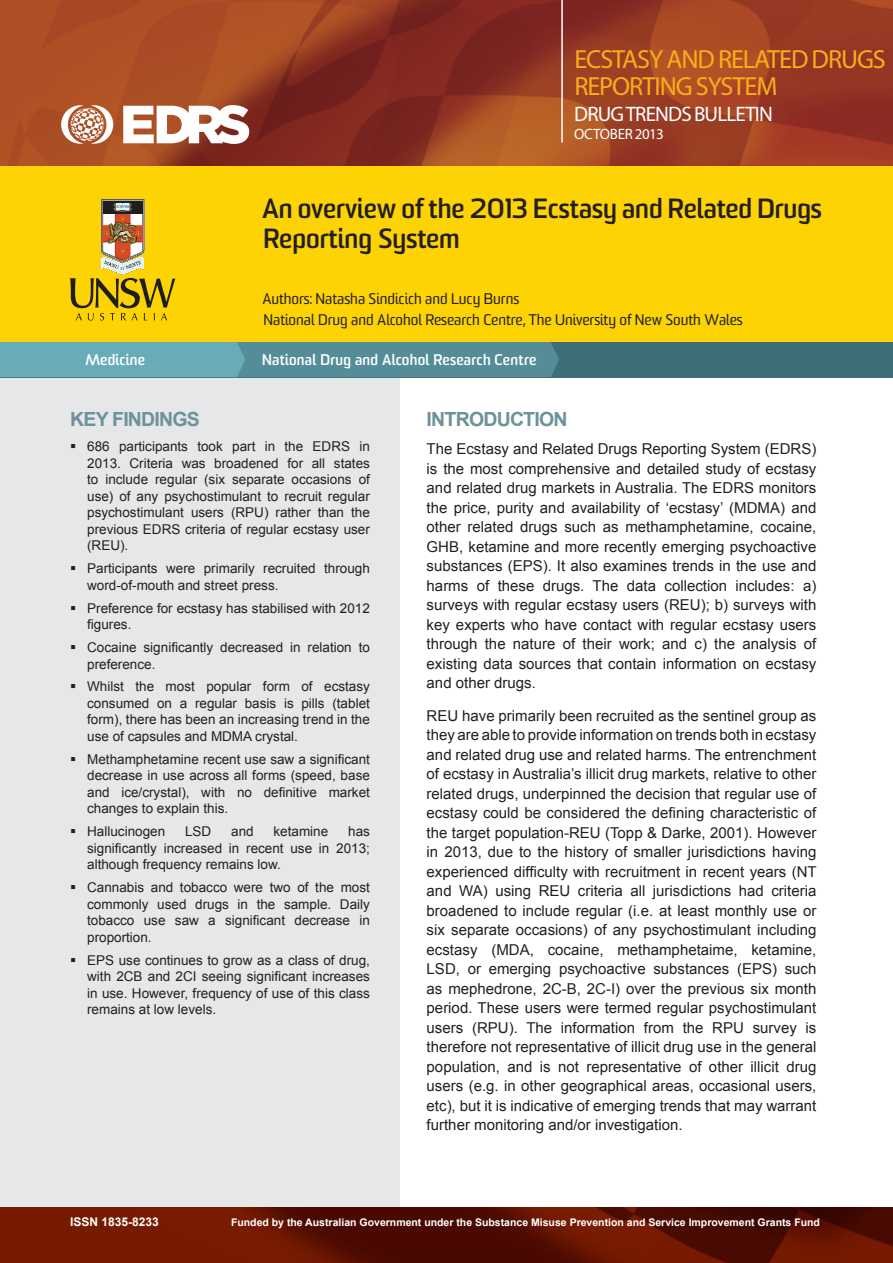
<style>
.page{position:relative;width:893px;height:1263px;background:#fff}
.page>*{position:absolute;margin:0;border:0;box-sizing:border-box;transform-origin:0 0}
.t1{font:700 27px/30px "Sommet";color:#231f20}
.t2{font:26.25px/27.6px "Myriad Pro";letter-spacing:-.04em;color:#faad19}
.t3{font:21px "Myriad Pro";letter-spacing:-.04em;color:#fff}
.t4{font:700 19.5px "Arial";letter-spacing:-.04em;color:#6e929a}
.t5{font:15px/19.5px "Arial";color:#231f20;text-align:justify}
.t6{font:15px/21.8px "Sommet";color:#231f20}
.t7{font:700 15px "Sommet";letter-spacing:.02em;color:#fff}
.t8{font:15px "Myriad Pro";letter-spacing:-.04em;color:#fff}
.t9{font:13.5px/16.5px "Arial";color:#231f20;text-align:justify}
.t10{font:700 12px "Arial";color:#fff}
.t11{font:700 10.5px "Arial";color:#fff}
</style>
<div class="page">
<div style="left:0;top:367px;width:400px;height:846px;background:#e6e7e9"></div>
<img style="left:0;top:0;width:893px;height:167px">
<div style="left:0;top:342px;width:893px;height:35px;background:#3e6e77"></div>
<div style="left:0;top:167px;width:893px;height:175px;background:#fed304"></div>
<svg style="left:0;top:342px;width:559px;height:35px;background:#5c9aa6"></svg>
<svg style="left:0;top:1208px;width:893px;height:55px;background:#601201"></svg>
<svg style="left:61px;top:105px;width:52px;height:39px"></svg>
<svg style="left:123px;top:105px;width:126px;height:39px"></svg>
<svg style="left:70px;top:199px;width:105px;height:121px"></svg>
<hr style="left:561px;top:0;width:2px;height:142px;background:#fff">
<h2 class="t2" style="left:574px;top:45px;width:313px">ECSTASY AND RELATED DRUGS<br>REPORTING SYSTEM</h2>
<h3 class="t3" style="left:574px;top:101px;width:200px">DRUG TRENDS BULLETIN</h3>
<p class="t8" style="left:574px;top:124px;width:91px">OCTOBER 2013</p>
<h1 class="t1" style="left:262px;top:195px;width:561px">An overview of the 2013 Ecstasy and Related Drugs<br>Reporting System</h1>
<p class="t6" style="left:262px;top:288px;width:482px">Authors: Natasha Sindicich and Lucy Burns<br>National Drug and Alcohol Research Centre, The University of New South Wales</p>
<p class="t7" style="left:85px;top:350px;width:61px">Medicine</p>
<p class="t7" style="left:262px;top:350px;width:276px">National Drug and Alcohol Research Centre</p>
<h3 class="t4" style="left:70px;top:407px;width:97px">key fin dings</h3>
<p class="t9" style="left:87px;top:439px;width:284px">686 participants took part in the EDRS in 2013. Criteria was broadened for all states to include regular (six separate occasions of use) of any psychostimulant to recruit regular psychostimulant users (RPU) rather than the previous EDRS criteria of regular ecstasy user (REU).</p>
<p class="t9" style="left:87px;top:560px;width:284px">Participants were primarily recruited through word-of-mouth and street press.</p>
<p class="t9" style="left:87px;top:600px;width:284px">Preference for ecstasy has stabilised with 2012 figures.</p>
<p class="t9" style="left:87px;top:639px;width:284px">Cocaine significantly decreased in relation to preference.</p>
<p class="t9" style="left:87px;top:679px;width:284px">Whilst the most popular form of ecstasy consumed on a regular basis is pills (tablet form), there has been an increasing trend in the use of capsules and MDMA crystal.</p>
<p class="t9" style="left:87px;top:751px;width:284px">Methamphetamine recent use saw a significant decrease in use across all forms (speed, base and ice/crystal), with no definitive market changes to explain this.</p>
<p class="t9" style="left:87px;top:823px;width:80px">Hallucinogen</p>
<p class="t9" style="left:185px;top:823px;width:28px">LSD</p>
<p class="t9" style="left:231px;top:823px;width:24px">and</p>
<p class="t9" style="left:274px;top:823px;width:56px">ketamine</p>
<p class="t9" style="left:87px;top:823px;width:284px;text-indent:261px">has significantly increased in recent use in 2013; although frequency remains low.</p>
<p class="t9" style="left:87px;top:879px;width:284px">Cannabis and tobacco were two of the most commonly used drugs in the sample. Daily tobacco use saw a significant decrease in proportion.</p>
<p class="t9" style="left:87px;top:952px;width:284px">EPS use continues to grow as a class of drug, with 2CB and 2CI seeing significant increases in use. However, frequency of use of this class remains at low levels.</p>
<h3 class="t4" style="left:427px;top:407px;width:139px">Introduction</h3>
<p class="t5" style="left:427px;top:440px;width:391px">The Ecstasy and Related Drugs Reporting System (EDRS) is the most comprehensive and detailed study of ecstasy and related drug markets in Australia. The EDRS monitors the price, purity and availability of ‘ecstasy’ (MDMA) and other related drugs such as methamphetamine, cocaine, GHB, ketamine and more recently emerging psychoactive substances (EPS). It also examines trends in the use and harms of these drugs. The data collection includes: a) surveys with regular ecstasy users (REU); b) surveys with key experts who have contact with regular ecstasy users through the nature of their work; and c) the analysis of existing data sources that contain information on ecstasy and other drugs.</p>
<p class="t5" style="left:427px;top:706px;width:392px">REU have primarily been recruited as the sentinel group as they are able to provide information on trends both in ecstasy and related drug use and related harms. The entrenchment of ecstasy in Australia’s illicit drug markets, relative to other related drugs, underpinned the decision that regular use of ecstasy could be considered the defining characteristic of the target population-REU (Topp &amp; Darke, 2001). However in 2013, due to the history of smaller jurisdictions having experienced difficulty with recruitment in recent years (NT and WA) using REU criteria all jurisdictions had criteria broadened to include regular (i.e. at least monthly use or six separate occasions) of any psychostimulant including ecstasy (MDA, cocaine, methamphetaime, ketamine, LSD, or emerging psychoactive substances (EPS) such as mephedrone, 2C-B, 2C-I) over the previous six month period. These users were termed regular psychostimulant users (RPU). The information from the RPU survey is therefore not representative of illicit drug use in the general population, and is not representative of other illicit drug users (e.g. in other geographical areas, occasional users, etc), but it is indicative of emerging trends that may warrant further monitoring and/or investigation.</p>
<p class="t10" style="left:70px;top:1214px;width:90px">ISSN 1835-8233</p>
<p class="t11" style="left:231px;top:1215px;width:590px">Funded by the Australian Government under the Substance Misuse Prevention and Service Improvement Grants Fund</p>
</div>
